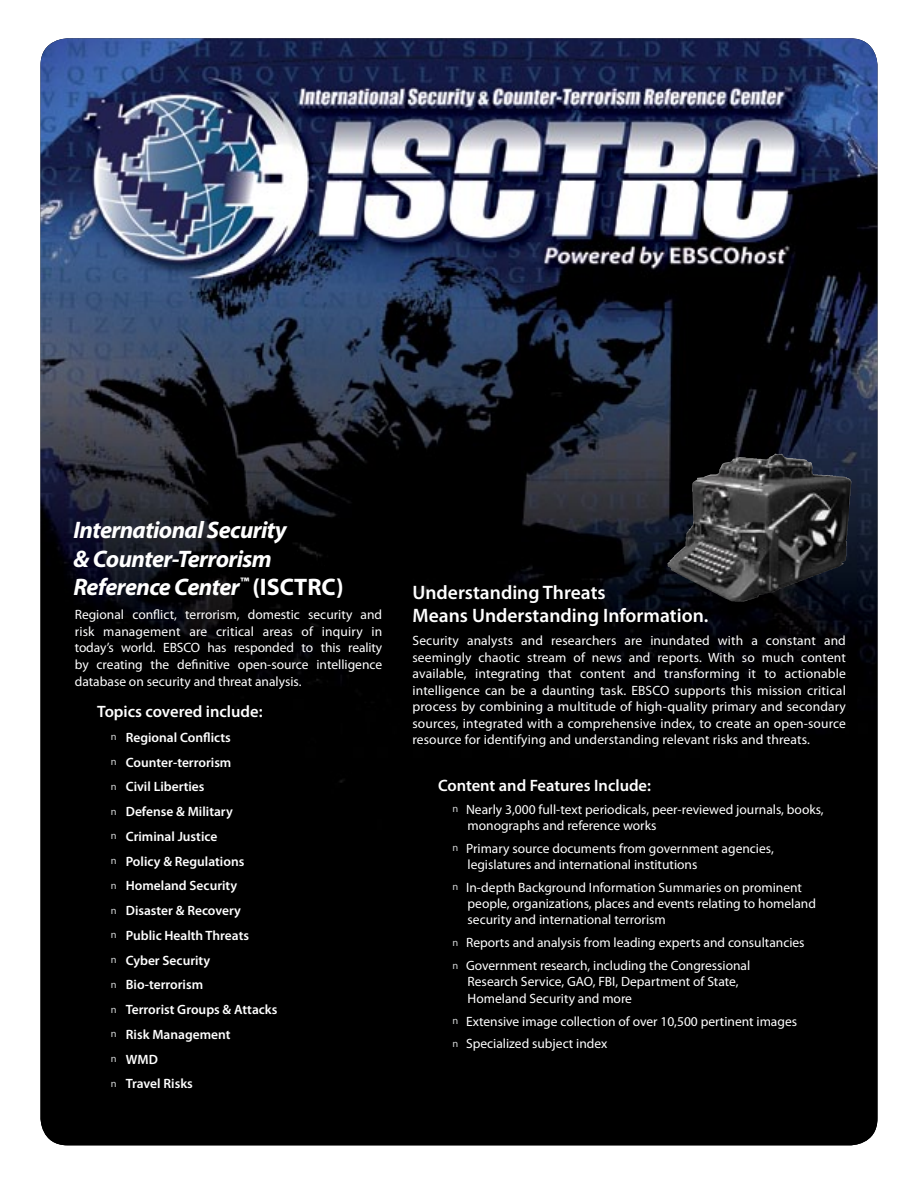
<style>
.page{position:relative;width:918px;height:1188px;background:#fff}
.page>*{position:absolute;margin:0;border:0;box-sizing:border-box;transform-origin:0 0}
.t1{font:italic 700 24px/28.8px "Myriad Pro";letter-spacing:-.025em;color:#fff}
.t2{font:600 19.5px/23.4px "Myriad Pro";color:#fff}
.t3{font:600 16.5px "Myriad Pro";color:#fff}
.t4{font:13.5px/16.5px "Myriad Pro";color:#fff}
.t5{font:600 13.5px/24.8px "Myriad Pro";color:#fff}
.s1{font-style:normal}
.s2{font-weight:400;font-size:10.5px;color:#d1d3d4}
.s3{font-size:10.5px;color:#d1d3d4}
</style>
<div class="page">
<img style="left:40px;top:38px;width:838px;height:1107px">
<img style="left:668px;top:454px;width:108px;height:148px">
<h1 class="t1" style="left:74px;top:515px;width:272px">International Security<br>&amp; Counter-Terrorism<br>Reference Center<sup>™</sup> <span class="s1">(ISCTRC)</span></h1>
<p class="t4" style="left:75px;top:606px;width:309px;text-align:justify">Regional conflict, terrorism, domestic security and risk management are critical areas of inquiry in today’s world. EBSCO has responded to this reality by creating the definitive open-source intelligence database on security and threat analysis.</p>
<p class="t3" style="left:97px;top:701px;width:167px">Topics covered include:</p>
<p class="t5" style="left:111px;top:725px;width:168px"><span class="s2">n</span> Regional Conflicts<br><span class="s2">n</span> Counter-terrorism<br><span class="s2">n</span> Civil Liberties<br><span class="s2">n</span> Defense &amp; Military<br><span class="s2">n</span> Criminal Justice<br><span class="s2">n</span> Policy &amp; Regulations<br><span class="s2">n</span> Homeland Security<br><span class="s2">n</span> Disaster &amp; Recovery<br><span class="s2">n</span> Public Health Threats<br><span class="s2">n</span> Cyber Security<br><span class="s2">n</span> Bio-terrorism<br><span class="s2">n</span> Terrorist Groups &amp; Attacks <span class="s2">n</span> Risk Management<br><span class="s2">n</span> WMD<br><span class="s2">n</span> Travel Risks</p>
<h2 class="t2" style="left:412px;top:580px;width:297px">Understanding Threats<br>Means Understanding Information.</h2>
<p class="t4" style="left:412px;top:632px;width:435px;text-align:justify">Security analysts and researchers are inundated with a constant and seemingly chaotic stream of news and reports. With so much content available, integrating that content and transforming it to actionable intelligence can be a daunting task. EBSCO supports this mission critical process by combining a multitude of high-quality primary and secondary sources, integrated with a comprehensive index, to create an open-source resource for identifying and understanding relevant risks and threats.</p>
<p class="t3" style="left:438px;top:775px;width:215px">Content and Features Include:</p>
<p class="t4" style="left:468px;top:801px;width:358px;text-indent:-15px"><span class="s3">n</span> Nearly 3,000 full-text periodicals, peer-reviewed journals, books, monographs and reference works</p>
<p class="t4" style="left:468px;top:840px;width:308px;text-indent:-15px"><span class="s3">n</span> Primary source documents from government agencies, legislatures and international institutions</p>
<p class="t4" style="left:468px;top:879px;width:350px;text-indent:-15px"><span class="s3">n</span> In-depth Background Information Summaries on prominent people, organizations, places and events relating to homeland security and international terrorism</p>
<p class="t4" style="left:453px;top:931px;width:354px;line-height:23px"><span class="s3">n</span> Reports and analysis from leading experts and consultancies <span class="s3">n</span> Government research, including the Congressional</p>
<p class="t4" style="left:468px;top:974px;width:273px">Research Service, GAO, FBI, Department of State,<br>Homeland Security and more</p>
<p class="t4" style="left:453px;top:1009px;width:346px;line-height:23px"><span class="s3">n</span> Extensive image collection of over 10,500 pertinent images <span class="s3">n</span> Specialized subject index</p>
</div>
